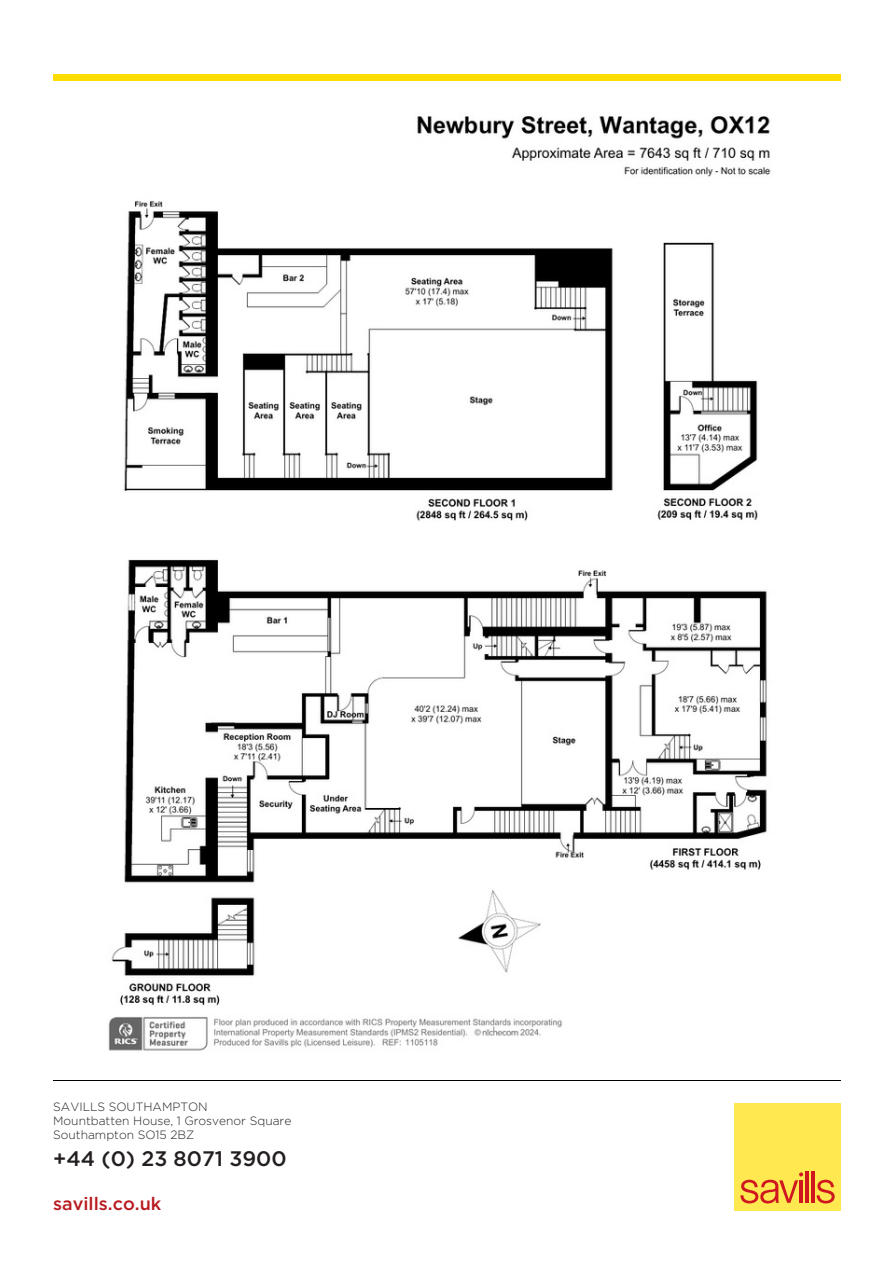
<style>
.page{position:relative;width:894px;height:1264px;background:#fff}
.page>*{position:absolute;margin:0;border:0;box-sizing:border-box;transform-origin:0 0}
.t1{font:500 21px "Gotham";color:#231f20}
.t2{font:500 18px "Gotham";color:#b81a1f}
.t3{font:300 12px/14px "Gotham";color:#231f20}
</style>
<div class="page">
<div style="left:733px;top:1103px;width:107px;height:107px;background:#ffe850"></div>
<svg style="left:740px;top:1172px;width:63px;height:31px"></svg>
<hr style="left:799px;top:1180px;width:3px;height:22px;background:#ce171e">
<hr style="left:805px;top:1171px;width:3px;height:31px;background:#ce171e">
<hr style="left:811px;top:1171px;width:3px;height:31px;background:#ce171e">
<svg style="left:816px;top:1179px;width:18px;height:24px"></svg>
<div style="left:53px;top:74px;width:787px;height:6px;background:#fede00"></div>
<hr style="left:53px;top:1079px;width:787px;height:1px;background:#000">
<img style="left:108px;top:116px;width:663px;height:935px">
<p class="t3" style="left:53px;top:1099px;width:156px">SAVILLS SOUTHAMPTON</p>
<h1 class="t3" style="left:53px;top:1113px;width:240px">Mountbatten House, 1 Grosvenor Square<br>Southampton SO15 2BZ</h1>
<h2 class="t1" style="left:53px;top:1145px;width:235px">+44 (0) 23 8071 3900</h2>
<p class="t2" style="left:53px;top:1192px;width:110px">savills.co.uk</p>
</div>
